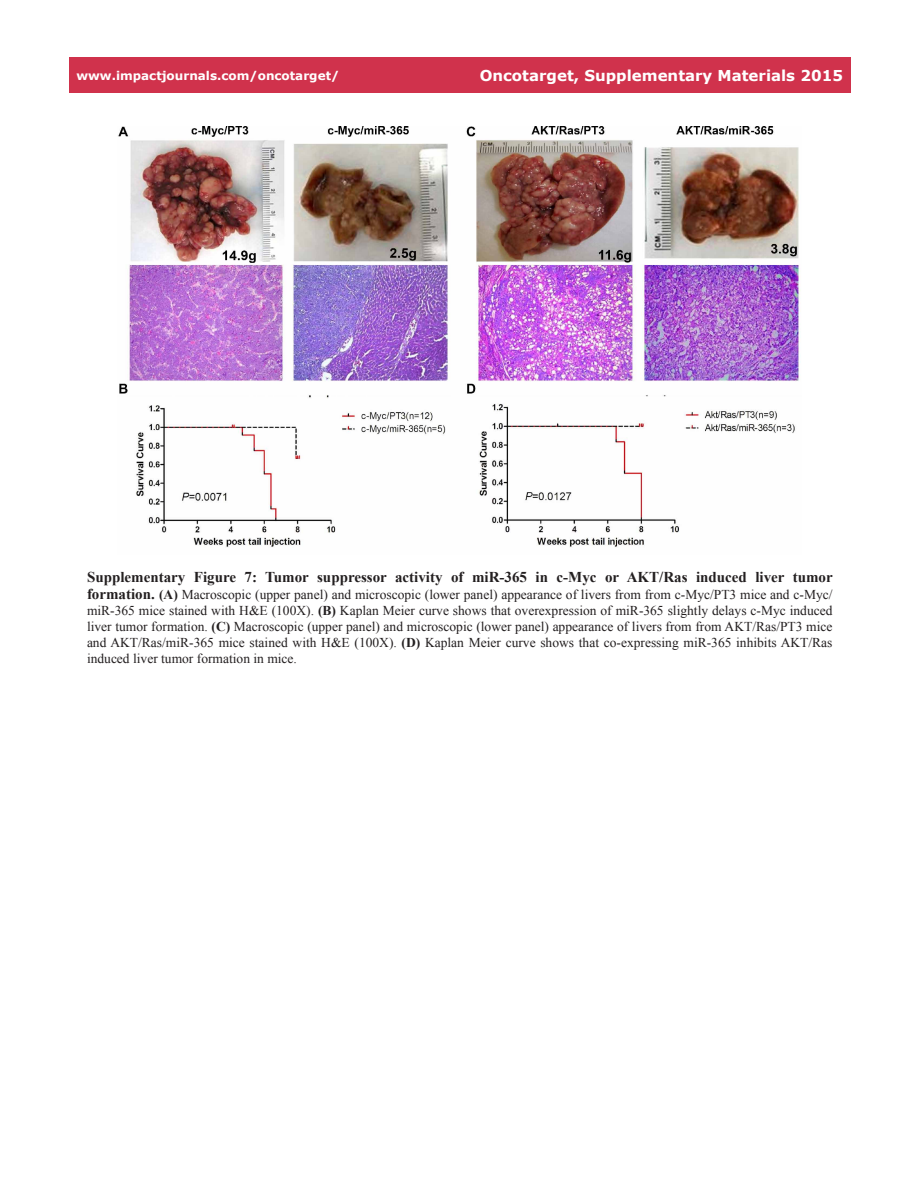
<style>
.page{position:relative;width:918px;height:1188px;background:#fff}
.page>*{position:absolute;margin:0;border:0;box-sizing:border-box;transform-origin:0 0}
.t1{font:700 15px "Times New Roman";color:#231f20}
.t2{font:700 15px "Verdana";color:#fff}
.t3{font:13.5px/16.2px "Times New Roman";color:#231f20;text-align:justify}
.t4{font:700 12px "Verdana";color:#fff}
.s1{font-weight:700;font-size:15px}
.s2{font-weight:700}
</style>
<div class="page">
<div style="left:69px;top:57px;width:781px;height:36px;background:#d0324c"></div>
<img style="left:118px;top:127px;width:682px;height:420px">
<p class="t4" style="left:76px;top:67px;width:264px">www.impactjournals.com/oncotarget/</p>
<p class="t2" style="left:480px;top:66px;width:365px">Oncotarget, Supplementary Materials 2015</p>
<p class="t1" style="left:87px;top:567px;width:747px">Supplementary Figure 7: Tumor suppressor activity of miR-365 in c-Myc or AKT/Ras induced liver tumor</p>
<p class="t3" style="left:87px;top:586px;width:747px"><span class="s1">formation.</span> <span class="s2">(A)</span> Macroscopic (upper panel) and microscopic (lower panel) appearance of livers from from c-Myc/PT3 mice and c-Myc/ miR-365 mice stained with H&amp;E (100X). <span class="s2">(B)</span> Kaplan Meier curve shows that overexpression of miR-365 slightly delays c-Myc induced liver tumor formation. <span class="s2">(C)</span> Macroscopic (upper panel) and microscopic (lower panel) appearance of livers from from AKT/Ras/PT3 mice and AKT/Ras/miR-365 mice stained with H&amp;E (100X). <span class="s2">(D)</span> Kaplan Meier curve shows that co-expressing miR-365 inhibits AKT/Ras induced liver tumor formation in mice.</p>
</div>
